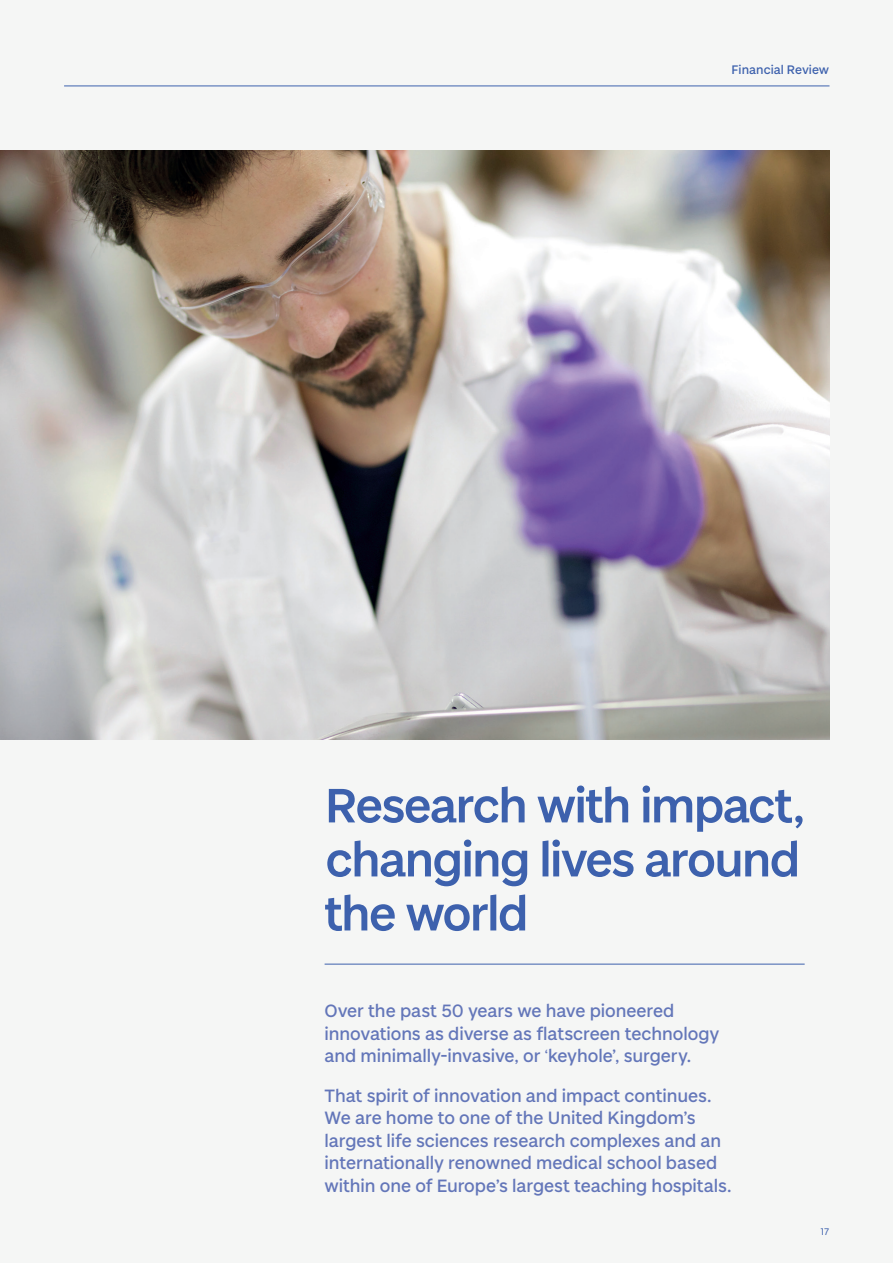
<style>
.page{position:relative;width:893px;height:1263px;background:#f5f6f5}
.page>*{position:absolute;margin:0;border:0;box-sizing:border-box;transform-origin:0 0}
.t1{font:600 52.5px/54px "Baxter Sans Pro Alt";letter-spacing:-.03em;color:#3d61ad;text-align:justify}
.t2{font:500 19.5px/22.5px "Baxter Sans Pro Alt";letter-spacing:-.005em;color:#6376b9}
.t3{font:500 13.5px "Baxter Sans";color:#3d61ad}
.t4{font:10.5px "Baxter Prospectus Pro Alt";color:#3d61ad}
.s1{font-weight:300}
</style>
<div class="page">
<hr style="left:64px;top:86px;width:765px;height:1px;background:#3d61ad">
<img style="left:0;top:151px;width:829px;height:589px">
<hr style="left:325px;top:964px;width:480px;height:1px;background:#3d61ad">
<p class="t3" style="left:731px;top:60px;width:99px">Financial Review</p>
<h1 class="t1" style="left:324px;top:776px;width:482px">Research with impact, changing lives around the world</h1>
<p class="t2" style="left:325px;top:998px;width:396px">Over the past 50 years we have pioneered innovations as diverse as flatscreen technology and minimally-invasive, or <span class="s1">‘</span>keyhole’, surgery.</p>
<p class="t2" style="left:325px;top:1083px;width:409px">That spirit of innovation and impact continues.<br>We are home to one of the United Kingdom’s largest life sciences research complexes and an internationally renowned medical school based within one of Europe’s largest teaching hospitals.</p>
<p class="t4" style="left:821px;top:1225px;width:10px">17</p>
</div>
